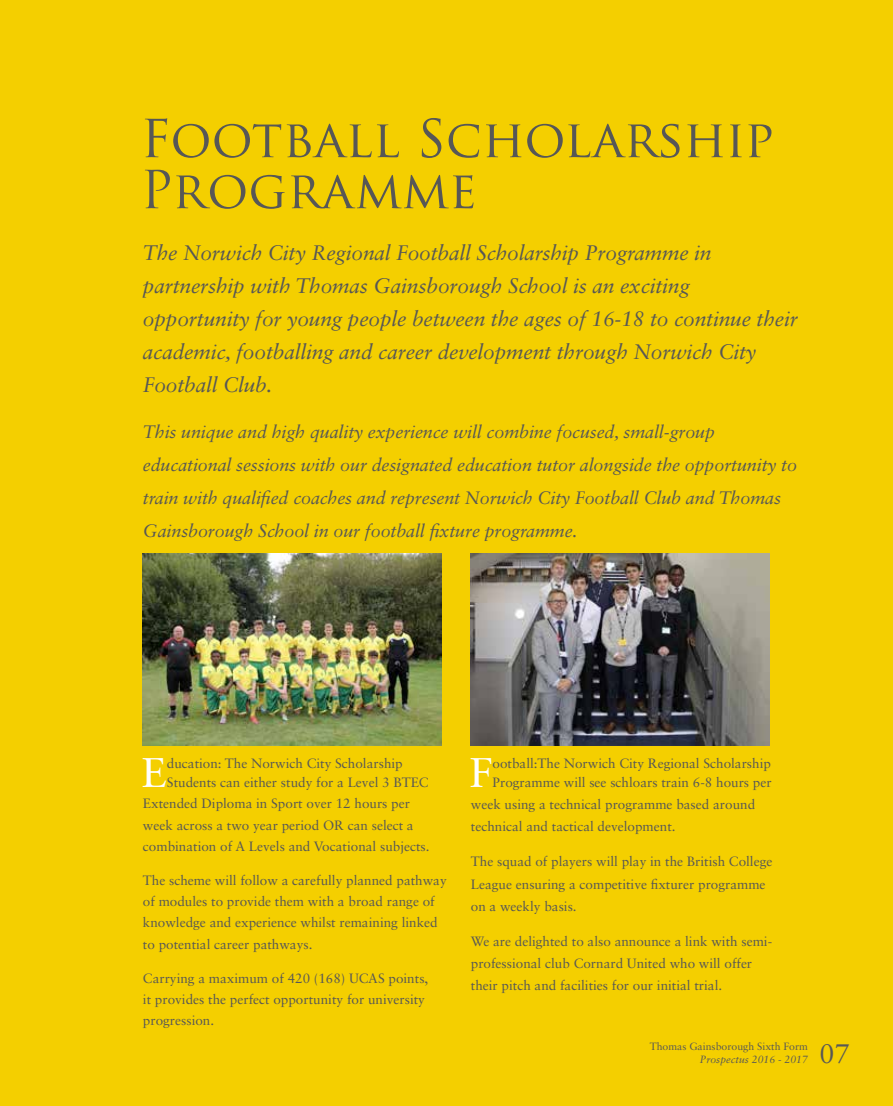
<style>
.page{position:relative;width:893px;height:1106px;background:#f4cf00}
.page>*{position:absolute;margin:0;border:0;box-sizing:border-box;transform-origin:0 0}
.t1{font:51px/51px "Trajan Pro";color:#575756}
.t2{font:41.4px "Sabon LT Std";color:#fff}
.t3{font:27px "Sabon LT Std";color:#575756}
.t4{font:italic 21px/33px "Sabon LT Std";letter-spacing:-.01em;color:#575756}
.t5{font:italic 18px/33px "Sabon LT Std";letter-spacing:-.01em;color:#575756}
.t6{font:13.5px/21.3px "Sabon LT Std";color:#575756}
.t7{font:10.5px "Sabon LT Std";color:#575756}
.t8{font:italic 10.5px "Sabon LT Std";color:#575756}
</style>
<div class="page">
<img style="left:143px;top:553px;width:298px;height:193px">
<img style="left:471px;top:553px;width:298px;height:193px">
<h1 class="t1" style="left:140px;top:113px;width:635px">Football Scholarship<br>Programme</h1>
<p class="t4" style="left:143px;top:236px;width:656px">The Norwich City Regional Football Scholarship Programme in partnership with Thomas Gainsborough School is an exciting opportunity for young people between the ages of 16-18 to continue their academic, footballing and career development through Norwich City Football Club.</p>
<p class="t5" style="left:143px;top:415px;width:656px">This unique and high quality experience will combine focused, small-group educational sessions with our designated education tutor alongside the opportunity to train with qualified coaches and represent Norwich City Football Club and Thomas Gainsborough School in our football fixture programme.</p>
<h2 class="t2" style="left:142px;top:748px;width:27px">E</h2>
<p class="t6" style="left:167px;top:753px;width:263px;line-height:19.5px">ducation: The Norwich City Scholarship<br>Students can either study for a Level 3 BTEC</p>
<p class="t6" style="left:143px;top:792px;width:288px">Extended Diploma in Sport over 12 hours per week across a two year period OR can select a combination of A Levels and Vocational subjects.</p>
<p class="t6" style="left:143px;top:869px;width:305px">The scheme will follow a carefully planned pathway of modules to provide them with a broad range of knowledge and experience whilst remaining linked to potential career pathways.</p>
<p class="t6" style="left:143px;top:967px;width:287px">Carrying a maximum of 420 (168) UCAS points, it provides the perfect opportunity for university progression.</p>
<h2 class="t2" style="left:470px;top:748px;width:25px">F</h2>
<p class="t6" style="left:493px;top:753px;width:281px;line-height:19.5px">ootball:The Norwich City Regional Scholarship<br>Programme will see schloars train 6-8 hours per</p>
<p class="t6" style="left:471px;top:793px;width:286px;line-height:22.2px">week using a technical programme based around technical and tactical development.</p>
<p class="t6" style="left:471px;top:850px;width:303px;line-height:22.2px">The squad of players will play in the British College<br>League ensuring a competitive fixturer programme on a weekly basis.</p>
<p class="t6" style="left:471px;top:929px;width:303px;line-height:22.2px">We are delighted to also announce a link with semi&shy;professional club Cornard United who will offer their pitch and facilities for our initial trial.</p>
<p class="t7" style="left:650px;top:1040px;width:160px">Thomas Gainsborough Sixth Form</p>
<p class="t8" style="left:700px;top:1053px;width:109px">Prospectus 2016 - 2017</p>
<h3 class="t3" style="left:819px;top:1037px;width:32px">07</h3>
</div>
